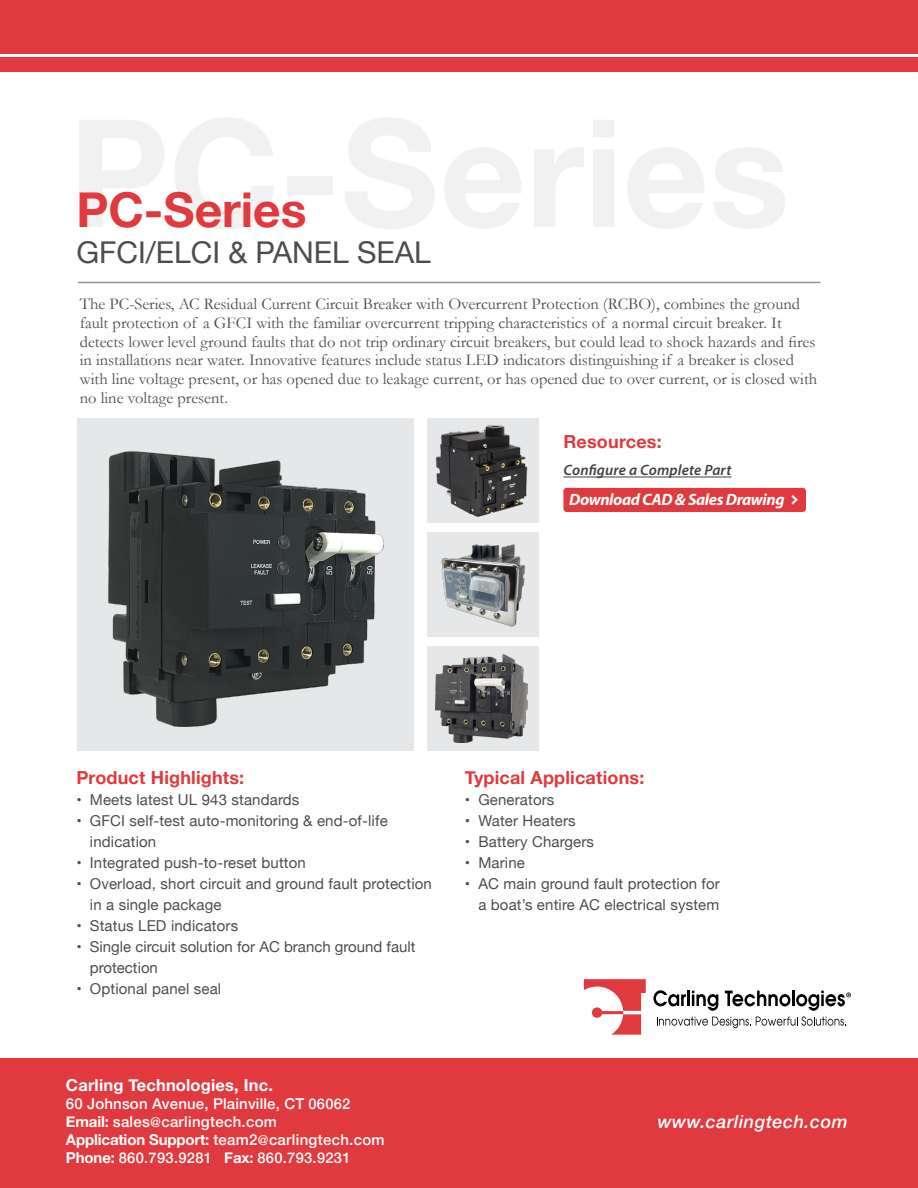
<style>
.page{position:relative;width:918px;height:1188px;background:#fff}
.page>*{position:absolute;margin:0;border:0;box-sizing:border-box;transform-origin:0 0}
.t1{font:700 48px "Helvetica Neue";color:#e03a3e}
.t2{font:30px "Helvetica Neue";color:#4d4d4f}
.t3{font:700 18px "Helvetica Neue";letter-spacing:.01em;color:#e03a3e}
.t4{font:italic 500 18px "Helvetica Neue";letter-spacing:.03em;color:#fff}
.t5{font:16.5px/18.8px "Garamond";color:#4d4d4f}
.t6{font:700 16.5px "Helvetica Neue";letter-spacing:.01em;color:#fff}
.t7{font:italic 700 16.5px "Myriad Pro";letter-spacing:-.025em;color:#fff}
.t8{font:15px/21px "Helvetica Neue";letter-spacing:.01em;color:#4d4d4f}
.t9{font:500 15px/18px "Helvetica Neue";letter-spacing:.02em;color:#fff}
.t10{font:italic 600 15px "Myriad Pro";letter-spacing:.01em;color:#414042}
.t11{font:500 14.7px "Helvetica Neue";letter-spacing:.02em;color:#fff}
.s1{font-size:14.7px}
.s2{font-weight:700}
.s3{font-size:13.5px}
.s4{font-weight:700;font-size:15px}
</style>
<div class="page">
<div style="left:0;top:57px;width:918px;height:15px;background:#e13a3e"></div>
<div style="left:0;top:0;width:918px;height:54px;background:#e13a3e"></div>
<div style="left:0;top:1058px;width:918px;height:130px;background:#e13a3e"></div>
<svg style="left:584px;top:979px;width:62px;height:56px"></svg>
<svg style="left:653px;top:990px;width:198px;height:38px"></svg>
<hr style="left:78px;top:282px;width:743px;height:1px;background:#939598">
<div style="left:78px;top:418px;width:336px;height:333px;background:#e6e7e8"></div>
<div style="left:428px;top:418px;width:111px;height:105px;background:#e6e7e8"></div>
<div style="left:428px;top:532px;width:111px;height:105px;background:#e6e7e8"></div>
<div style="left:428px;top:646px;width:111px;height:105px;background:#e6e7e8"></div>
<img style="left:109px;top:452px;width:274px;height:275px">
<img style="left:436px;top:425px;width:91px;height:91px">
<img style="left:441px;top:544px;width:85px;height:83px">
<img style="left:436px;top:655px;width:91px;height:88px">
<div style="left:564px;top:489px;width:241px;height:22px;background:#e03a3e;border-radius:3px"></div>
<div style="left:563px;top:488px;width:243px;height:24px;border:2px solid #e03a3e;border-radius:3px"></div>
<hr style="left:563px;top:477px;width:168px;height:1px;background:#414042">
<svg style="left:791px;top:495px;width:7px;height:10px"></svg>
<h1 class="t1" style="left:76px;top:172px;width:232px">PC-Series</h1>
<h2 class="t2" style="left:76px;top:230px;width:356px">GFCI/ELCI &amp; PANEL SEAL</h2>
<p class="t5" style="left:80px;top:294px;width:739px">The PC-Series, AC Residual Current Circuit Breaker with Overcurrent Protection (RCBO), combines the ground fault protection of a GFCI with the familiar overcurrent tripping characteristics of a normal circuit breaker. It detects lower level ground faults that do not trip ordinary circuit breakers, but could lead to shock hazards and fires in installations near water. Innovative features include status LED indicators distinguishing if a breaker is closed with line voltage present, or has opened due to leakage current, or has opened due to over current, or is closed with no line voltage present.</p>
<p class="t3" style="left:563px;top:428px;width:100px">Resources:</p>
<p class="t10" style="left:563px;top:461px;width:169px">Configure a Complete Part</p>
<p class="t7" style="left:569px;top:488px;width:217px">Download CAD &amp; Sales Drawing</p>
<p class="t3" style="left:76px;top:763px;width:169px">Product Highlights:</p>
<p class="t8" style="left:76px;top:790px;width:225px">• Meets latest UL 943 standards</p>
<p class="t8" style="left:90px;top:811px;width:299px;text-indent:-14px">• GFCI self-test auto-monitoring &amp; end-of-life indication</p>
<p class="t8" style="left:76px;top:853px;width:231px">• Integrated push-to-reset button</p>
<p class="t8" style="left:90px;top:874px;width:344px;text-indent:-14px">• Overload, short circuit and ground fault protection in a single package</p>
<p class="t8" style="left:76px;top:916px;width:163px">• Status LED indicators</p>
<p class="t8" style="left:90px;top:937px;width:327px;text-indent:-14px">• Single circuit solution for AC branch ground fault protection</p>
<p class="t8" style="left:76px;top:979px;width:146px">• Optional panel seal</p>
<p class="t6" style="left:66px;top:1072px;width:208px">Carling Technologies, Inc.</p>
<p class="t9" style="left:66px;top:1093px;width:320px">60 Johnson Avenue, Plainville, CT <span class="s1">06062<br></span><span class="s2">Email:</span> sales<span class="s3">@</span>carlingtech.com<br><span class="s2">Application Support:</span> team2<span class="s3">@</span>carlingtech.com</p>
<p class="t11" style="left:66px;top:1146px;width:286px"><span class="s4">Phone:</span> 860.793.9281 <span class="s4">Fax:</span> 860.793.9231</p>
<p class="t3" style="left:465px;top:763px;width:181px">Typical Applications:</p>
<p class="t8" style="left:465px;top:790px;width:91px">• Generators</p>
<p class="t8" style="left:465px;top:811px;width:112px">• Water Heaters</p>
<p class="t8" style="left:465px;top:832px;width:131px">• Battery Chargers</p>
<p class="t8" style="left:465px;top:853px;width:62px">• Marine</p>
<p class="t8" style="left:465px;top:874px;width:257px;text-align:right">• AC main ground fault protection for a boat’s entire AC electrical system</p>
<p class="t4" style="left:658px;top:1106px;width:192px">www.carlingtech.com</p>
</div>
